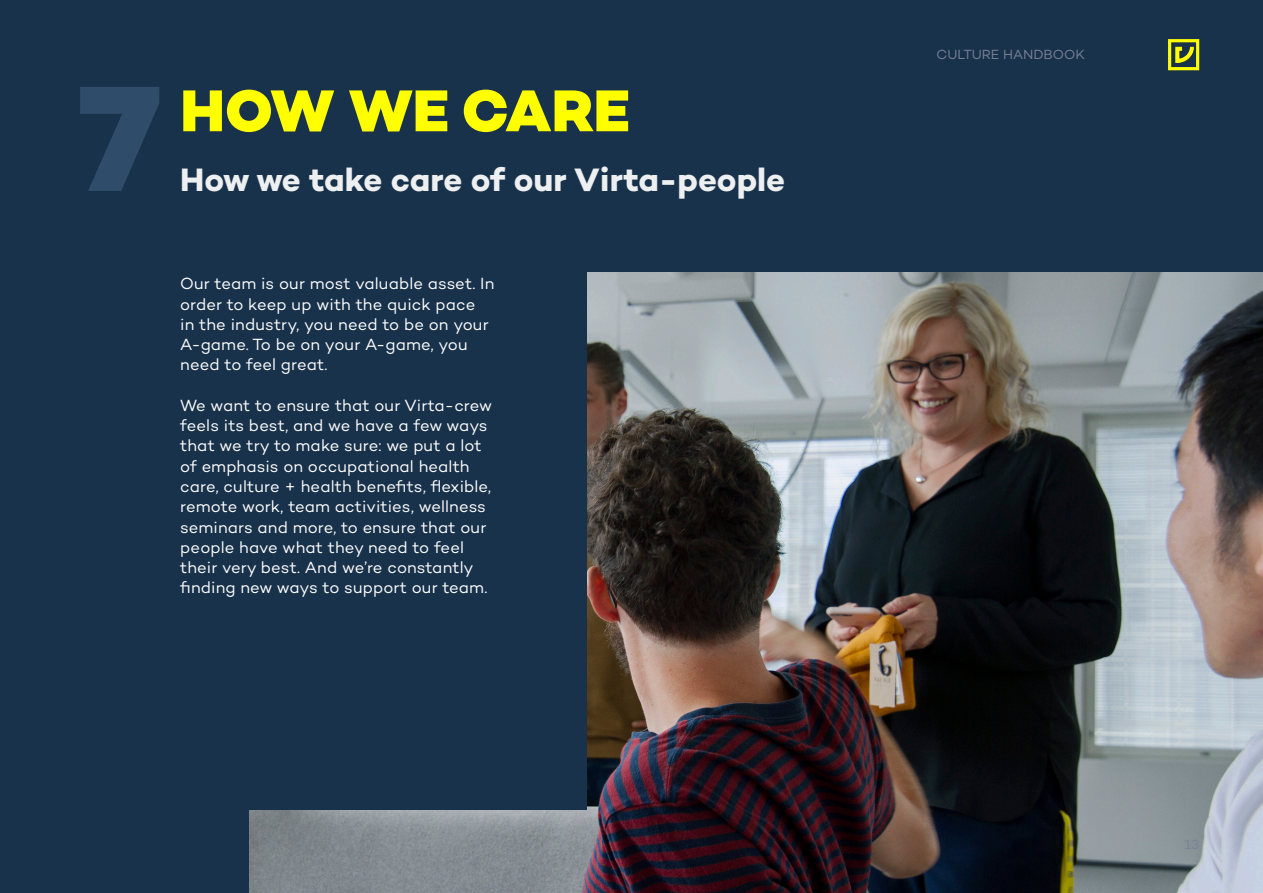
<style>
.page{position:relative;width:1263px;height:893px;background:#19324b}
.page>*{position:absolute;margin:0;border:0;box-sizing:border-box;transform-origin:0 0}
.t1{font:800 153px "Campton";color:#2f4d6a}
.t2{font:800 60px "Campton";letter-spacing:-.01em;color:#ff0}
.TREND_nosto{font:700 33px "Campton";color:#edeff1}
.t3{font:16.5px/20.2px "Campton";letter-spacing:.005em;color:#fff}
.t4{font:13.5px "Campton";color:#788296}
</style>
<div class="page">
<img style="left:249px;top:273px;width:1014px;height:620px">
<div style="left:180px;top:204px;width:406px;height:606px;background:#19324b"></div>
<img style="left:1168px;top:39px;width:32px;height:32px">
<p class="t1" style="left:79px;top:41px;width:85px">7</p>
<p class="t2" style="left:180px;top:72px;width:451px">HOW WE CARE</p>
<p class="TREND_nosto" style="left:180px;top:159px;width:606px">How we take care of our Virta-people</p>
<p class="t3" style="left:180px;top:273px;width:316px">Our team is our most valuable asset. In order to keep up with the quick pace<br>in the industry, you need to be on your<br>A-game. To be on your A-game, you need to feel great.</p>
<p class="t3" style="left:180px;top:395px;width:313px">We want to ensure that our Virta-crew feels its best, and we have a few ways that we try to make sure: we put a lot of emphasis on occupational health care, culture + health benefits, flexible, remote work, team activities, wellness seminars and more, to ensure that our people have what they need to feel their very best. And we’re constantly finding new ways to support our team.</p>
<p class="t4" style="left:936px;top:46px;width:150px">CULTURE HANDBOOK</p>
</div>
